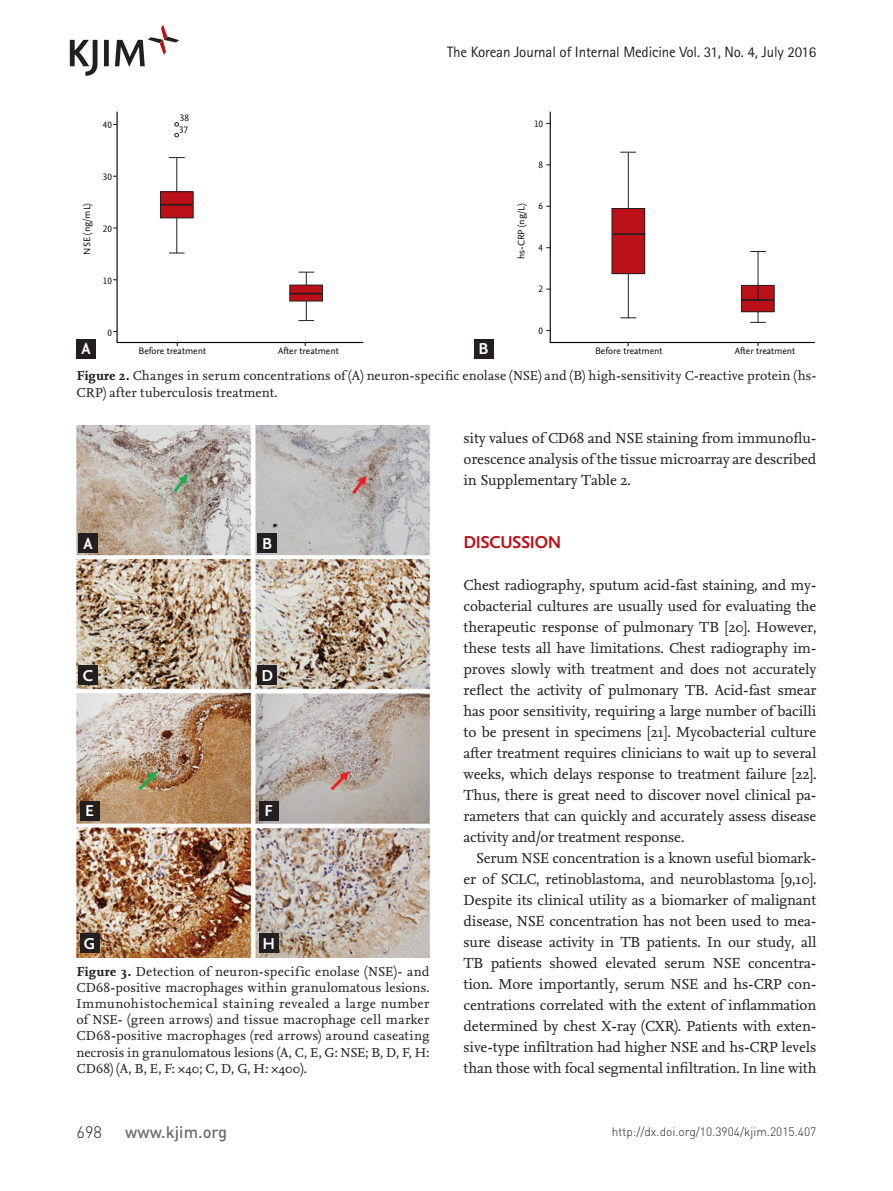
<style>
.page{position:relative;width:893px;height:1191px;background:#fff}
.page>*{position:absolute;margin:0;border:0;box-sizing:border-box;transform-origin:0 0}
.제목1{font:700 18px "Nexus Sans";letter-spacing:-.015em;color:#bb1018}
.t1{font:500 16.5px "DIN Pro";color:#6c6d70}
.t2{font:700 16.5px "Nexus Sans";color:#fff}
.t3{font:300 16.5px "DIN Pro";color:#231f20}
.제목밑본문{font:15px/21px "Nexus Serif";letter-spacing:-.01em;color:#231f20;text-align:justify}
.들였쓰기_본문{font:15px/21px "Nexus Serif";letter-spacing:-.01em;color:#231f20;text-align:justify}
.t4{font:15px "Rotis Sans Serif Std";letter-spacing:-.01em;color:#231f20}
.그림설명{font:13.5px/16.2px "Nexus Serif";letter-spacing:.005em;color:#231f20}
.t5{font:300 12px "DIN Pro";color:#231f20}
.t6{font:9.75px "Nexus Sans TF";color:#040503}
.t7{font:9.75px/11.4px "Nexus Sans TF";color:#040503;scale:.95 1}
.s1{font-weight:700}
</style>
<div class="page">
<svg style="left:70px;top:25px;width:109px;height:51px"></svg>
<img style="left:77px;top:426px;width:352px;height:531px">
<div style="left:78px;top:534px;width:20px;height:19px;background:#231f20"></div>
<div style="left:78px;top:666px;width:20px;height:19px;background:#231f20"></div>
<div style="left:80px;top:801px;width:19px;height:19px;background:#231f20"></div>
<div style="left:80px;top:933px;width:19px;height:20px;background:#231f20"></div>
<div style="left:258px;top:534px;width:19px;height:19px;background:#231f20"></div>
<div style="left:258px;top:666px;width:19px;height:19px;background:#231f20"></div>
<div style="left:259px;top:801px;width:20px;height:19px;background:#231f20"></div>
<div style="left:259px;top:933px;width:20px;height:20px;background:#231f20"></div>
<svg style="left:116px;top:111px;width:248px;height:233px"></svg>
<svg style="left:549px;top:111px;width:266px;height:233px"></svg>
<svg style="left:174px;top:122px;width:5px;height:5px"></svg>
<svg style="left:174px;top:133px;width:5px;height:4px"></svg>
<svg style="left:750px;top:251px;width:16px;height:1px"></svg>
<svg style="left:750px;top:299px;width:16px;height:24px"></svg>
<hr style="left:758px;top:252px;width:1px;height:48px;background:#231f20">
<svg style="left:620px;top:152px;width:16px;height:1px"></svg>
<svg style="left:620px;top:317px;width:16px;height:1px"></svg>
<hr style="left:628px;top:153px;width:1px;height:165px;background:#231f20">
<div style="left:612px;top:208px;width:33px;height:66px;background:#bb1018"></div>
<div style="left:612px;top:208px;width:33px;height:66px;border:1px solid #231f20"></div>
<hr style="left:613px;top:233px;width:32px;height:2px;background:#231f20">
<div style="left:77px;top:339px;width:19px;height:19px;background:#231f20"></div>
<div style="left:474px;top:339px;width:19px;height:19px;background:#231f20"></div>
<p class="t4" style="left:447px;top:43px;width:371px">The Korean Journal of Internal Medicine Vol. 31, No. 4, July 2016</p>
<p class="t7" style="left:103px;top:119px;width:11px">40</p>
<p class="t7" style="left:103px;top:171px;width:11px">30</p>
<p class="t7" style="left:179px;top:112px;width:12px">38<br>37</p>
<p class="t6" style="left:81px;top:255px;width:53px;rotate:-90deg">NSE (ng/mL)</p>
<p class="t6" style="left:515px;top:259px;width:56px;rotate:-90deg">hs-CRP (ng/L)</p>
<p class="t7" style="left:103px;top:223px;width:11px">20</p>
<p class="t7" style="left:103px;top:275px;width:11px">10</p>
<p class="t7" style="left:107px;top:327px;width:6px">0</p>
<p class="t7" style="left:534px;top:118px;width:11px">10</p>
<p class="t7" style="left:539px;top:159px;width:6px">8</p>
<p class="t7" style="left:539px;top:200px;width:6px">6</p>
<p class="t7" style="left:539px;top:242px;width:6px">4</p>
<p class="t7" style="left:539px;top:283px;width:6px">2</p>
<p class="t7" style="left:539px;top:324px;width:6px">0</p>
<p class="t2" style="left:82px;top:338px;width:11px">A</p>
<p class="t2" style="left:479px;top:338px;width:12px">B</p>
<p class="t6" style="left:138px;top:345px;width:69px">Before treatment</p>
<p class="t6" style="left:278px;top:345px;width:62px">After treatment</p>
<p class="t6" style="left:595px;top:345px;width:69px">Before treatment</p>
<p class="t6" style="left:735px;top:345px;width:62px">After treatment</p>
<p class="그림설명" style="left:77px;top:368px;width:741px"><span class="s1">Figure 2.</span> Changes in serum concentrations of (A) neuron-specific enolase (NSE) and (B) high-sensitivity C-reactive protein (hs-<br>CRP) after tuberculosis treatment.</p>
<p class="t2" style="left:83px;top:533px;width:11px">A</p>
<p class="t2" style="left:262px;top:533px;width:12px">B</p>
<p class="t2" style="left:83px;top:665px;width:12px">C</p>
<p class="t2" style="left:262px;top:665px;width:13px">D</p>
<p class="t2" style="left:85px;top:800px;width:11px">E</p>
<p class="t2" style="left:265px;top:800px;width:10px">F</p>
<p class="t2" style="left:84px;top:932px;width:13px">G</p>
<p class="t2" style="left:263px;top:932px;width:14px">H</p>
<p class="그림설명" style="left:77px;top:963px;width:354px;text-align:justify"><span class="s1">Figure 3.</span> Detection of neuron-specific enolase (NSE)- and CD68-positive macrophages within granulomatous lesions.<br>Immunohistochemical staining revealed a large number of NSE- (green arrows) and tissue macrophage cell marker CD68-positive macrophages (red arrows) around caseating necrosis in granulomatous lesions (A, C, E, G: NSE; B, D, F, H:<br>CD68) (A, B, E, F: ×40; C, D, G, H: ×400).</p>
<p class="t3" style="left:77px;top:1120px;width:27px">698</p>
<p class="t1" style="left:125px;top:1120px;width:104px">www.kjim.org</p>
<p class="제목밑본문" style="left:463px;top:427px;width:354px">sity values of CD68 and NSE staining from immunoflu&shy;orescence analysis of the tissue microarray are described in Supplementary Table 2.</p>
<p class="제목1" style="left:463px;top:530px;width:99px">DISCUSSION</p>
<p class="제목밑본문" style="left:463px;top:574px;width:354px">Chest radiography, sputum acid-fast staining, and my&shy;cobacterial cultures are usually used for evaluating the therapeutic response of pulmonary TB [20]. However, these tests all have limitations. Chest radiography im&shy;proves slowly with treatment and does not accurately reflect the activity of pulmonary TB. Acid-fast smear has poor sensitivity, requiring a large number of bacilli to be present in specimens [21]. Mycobacterial culture after treatment requires clinicians to wait up to several weeks, which delays response to treatment failure [22].<br>Thus, there is great need to discover novel clinical pa&shy;rameters that can quickly and accurately assess disease activity and/or treatment response.</p>
<p class="들였쓰기_본문" style="left:463px;top:847px;width:354px;text-indent:13px">Serum NSE concentration is a known useful biomark&shy;er of SCLC, retinoblastoma, and neuroblastoma [9,10].<br>Despite its clinical utility as a biomarker of malignant disease, NSE concentration has not been used to mea&shy;sure disease activity in TB patients. In our study, all TB patients showed elevated serum NSE concentra&shy;tion. More importantly, serum NSE and hs-CRP con&shy;centrations correlated with the extent of inflammation determined by chest X-ray (CXR). Patients with exten&shy;sive-type infiltration had higher NSE and hs-CRP levels than those with focal segmental infiltration. In line with</p>
<p class="t5" style="left:612px;top:1123px;width:206px">http://dx.doi.org/10.3904/kjim.2015.407</p>
</div>
